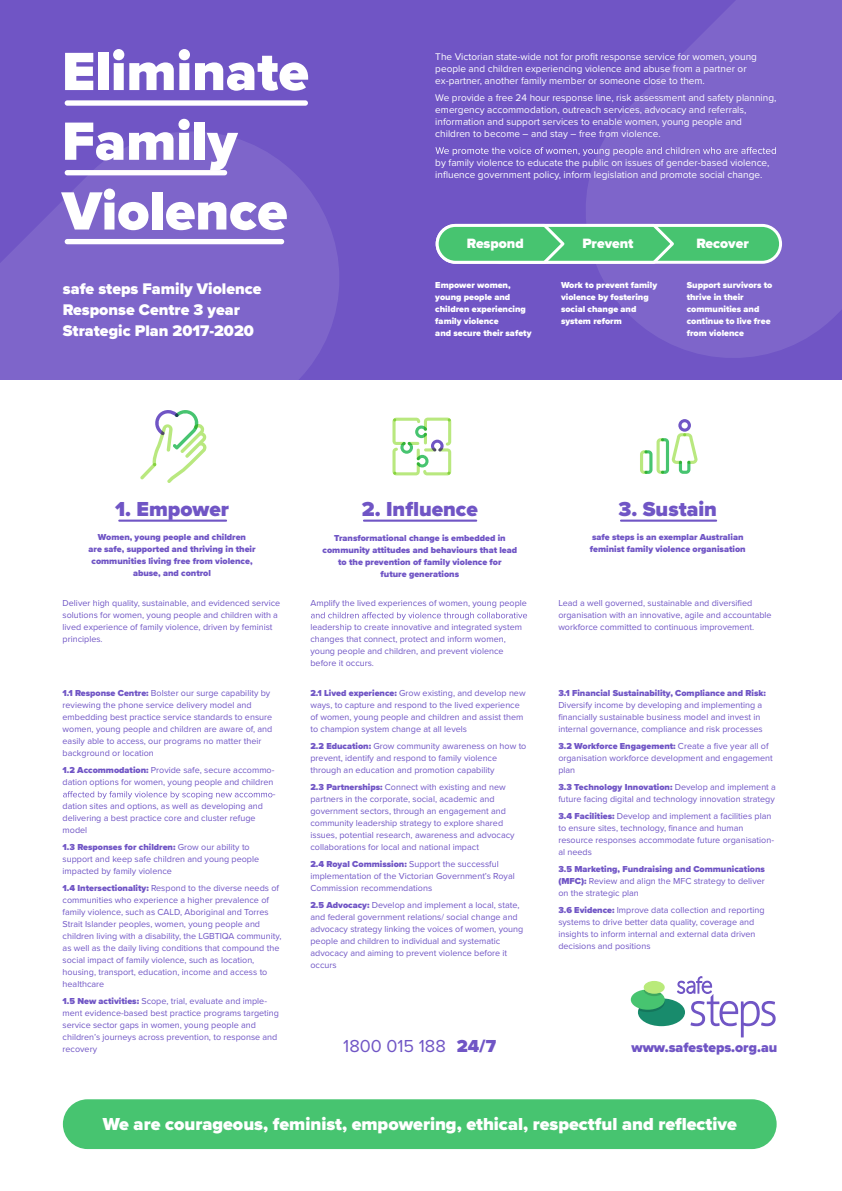
<style>
.page{position:relative;width:842px;height:1191px;background:#fff}
.page>*{position:absolute;margin:0;border:0;box-sizing:border-box;transform-origin:0 0}
.t1{font:900 55.8px/69.7px "Proxima Nova";color:#fff}
.t2{font:900 21px "Proxima Nova";color:#7055c5}
.t3{font:900 18px "Proxima Nova";color:#fff}
.t4{font:18px "Proxima Nova";color:#7055c5}
.t5{font:900 16px/21px "Proxima Nova";color:#fff}
.t6{font:900 14px "Proxima Nova";color:#fff}
.t7{font:900 14px "Proxima Nova";color:#7055c5}
.t8{font:10px/12px "Proxima Nova";color:#fff}
.t9{font:9px/12px "Proxima Nova";color:#7055c5}
.t10{font:900 9px/12px "Proxima Nova";color:#7055c5;text-align:center}
.t11{font:900 9px/12px "Proxima Nova";color:#fff}
.s1{font-weight:900}
</style>
<div class="page">
<div style="left:0;top:0;width:842px;height:379px;background:#7055c5"></div>
<svg style="left:586px;top:0;width:256px;height:358px;fill:#7e65ca"></svg>
<svg style="left:0;top:132px;width:339px;height:317px;fill:#7e65ca"></svg>
<svg style="left:63px;top:791px;width:209px;height:8px"></svg>
<svg style="left:311px;top:612px;width:216px;height:8px"></svg>
<svg style="left:435px;top:147px;width:341px;height:9px"></svg>
<hr style="left:118px;top:519px;width:109px;height:3px;background:#7055c5">
<hr style="left:363px;top:519px;width:114px;height:3px;background:#7055c5">
<hr style="left:620px;top:519px;width:97px;height:3px;background:#7055c5">
<div style="left:63px;top:1099px;width:714px;height:50px;background:#47c470;border-radius:25px"></div>
<div style="left:437px;top:225px;width:343px;height:37px;background:#47c470;border-radius:18px"></div>
<div style="left:436px;top:224px;width:346px;height:40px;border:3px solid #fff;border-radius:18px"></div>
<svg style="left:435px;top:222px;width:242px;height:44px"></svg>
<svg style="left:140px;top:410px;width:66px;height:73px"></svg>
<svg style="left:392px;top:417px;width:59px;height:58px"></svg>
<svg style="left:640px;top:419px;width:57px;height:55px"></svg>
<div style="left:638px;top:998px;width:47px;height:28px;background:#188b6c;border-radius:50%"></div>
<div style="left:631px;top:989px;width:34px;height:20px;background:#47c470;border-radius:50%"></div>
<svg style="left:638px;top:989px;width:27px;height:23px"></svg>
<div style="left:644px;top:981px;width:21px;height:12px;background:#b9ea7a;border-radius:50%"></div>
<svg style="left:677px;top:976px;width:99px;height:61px"></svg>
<div style="left:65px;top:100px;width:243px;height:6px;background:#fff;border-radius:3px"></div>
<div style="left:65px;top:170px;width:162px;height:5px;background:#fff;border-radius:3px"></div>
<div style="left:65px;top:239px;width:219px;height:5px;background:#fff;border-radius:3px"></div>
<h1 class="t1" style="left:62px;top:36px;width:248px">Eliminate<br>Family<br>Violence</h1>
<h3 class="t5" style="left:63px;top:278px;width:200px">safe steps Family Violence<br>Response Centre 3 year<br>Strategic Plan 2017-2020</h3>
<p class="t8" style="left:435px;top:50px;width:323px">The Victorian state-wide not for profit response service for women, young people and children experiencing violence and abuse from a partner or ex-partner, another family member or someone close to them.</p>
<p class="t8" style="left:435px;top:91px;width:343px">We provide a free 24 hour response line, risk assessment and safety planning, emergency accommodation, outreach services, advocacy and referrals, information and support services to enable women, young people and children to become – and stay – free from violence.</p>
<p class="t8" style="left:435px;top:156px;width:336px">by family violence to educate the public on issues of gender-based violence, influence government policy, inform legislation and promote social change.</p>
<h3 class="t6" style="left:467px;top:233px;width:58px">Respond</h3>
<h3 class="t6" style="left:582px;top:233px;width:53px">Prevent</h3>
<h3 class="t6" style="left:696px;top:233px;width:54px">Recover</h3>
<p class="t11" style="left:435px;top:279px;width:98px">Empower women, young people and children experiencing family violence<br>and secure their safety</p>
<p class="t11" style="left:561px;top:279px;width:98px">Work to prevent family violence by fostering social change and system reform</p>
<p class="t11" style="left:687px;top:279px;width:87px">Support survivors to thrive in their communities and continue to live free from violence</p>
<h2 class="t2" style="left:115px;top:493px;width:115px">1. Empower</h2>
<p class="t10" style="left:88px;top:531px;width:169px">Women, young people and children<br>are safe, supported and thriving in their communities living free from violence, abuse, and control</p>
<h2 class="t2" style="left:362px;top:493px;width:117px">2. Influence</h2>
<p class="t10" style="left:323px;top:532px;width:196px">Transformational change is embedded in community attitudes and behaviours that lead to the prevention of family violence for<br>future generations</p>
<h2 class="t2" style="left:618px;top:493px;width:100px">3. Sustain</h2>
<p class="t10" style="left:590px;top:531px;width:157px;text-align:left">safe steps is an exemplar Australian feminist family violence organisation</p>
<p class="t9" style="left:63px;top:597px;width:219px">Deliver high quality, sustainable, and evidenced service solutions for women, young people and children with a lived experience of family violence, driven by feminist principles.</p>
<p class="t9" style="left:310px;top:597px;width:218px">Amplify the lived experiences of women, young people</p>
<p class="t9" style="left:310px;top:621px;width:213px">leadership to create innovative and integrated system changes that connect, protect and inform women, young people and children, and prevent violence before it occurs.</p>
<p class="t9" style="left:63px;top:687px;width:211px"><span class="s1">1.1 Response Centre:</span> Bolster our surge capability by reviewing the phone service delivery model and embedding best practice service standards to ensure women, young people and children are aware of, and easily able to access, our programs no matter their background or location</p>
<p class="t9" style="left:63px;top:764px;width:213px"><span class="s1">1.2 Accommodation:</span> Provide safe, secure accommo-</p>
<p class="t9" style="left:63px;top:776px;width:212px">dation options for women, young people and children</p>
<p class="t9" style="left:273px;top:788px;width:4px">-</p>
<p class="t9" style="left:63px;top:800px;width:202px">dation sites and options, as well as developing and</p>
<p class="t9" style="left:63px;top:812px;width:195px">delivering a best practice core and cluster refuge</p>
<p class="t9" style="left:63px;top:824px;width:26px">model</p>
<p class="t9" style="left:63px;top:841px;width:198px"><span class="s1">1.3 Responses for children:</span> Grow our ability to support and keep safe children and young people impacted by family violence</p>
<p class="t9" style="left:63px;top:882px;width:220px"><span class="s1">1.4 Intersectionality:</span> Respond to the diverse needs of communities who experience a higher prevalence of family violence, such as CALD, Aboriginal and Torres Strait Islander peoples, women, young people and children living with a disability, the LGBTIQA community, as well as the daily living conditions that compound the social impact of family violence, such as location, housing, transport, education, income and access to healthcare</p>
<p class="t9" style="left:63px;top:995px;width:218px"><span class="s1">1.5 New activities:</span> Scope, trial, evaluate and imple&shy;ment evidence-based best practice programs targeting service sector gaps in women, young people and children’s journeys across prevention, to response and recovery</p>
<p class="t9" style="left:310px;top:687px;width:217px"><span class="s1">2.1 Lived experience:</span> Grow existing, and develop new ways, to capture and respond to the lived experience of women, young people and children and assist them to champion system change at all levels</p>
<p class="t9" style="left:310px;top:740px;width:217px"><span class="s1">2.2 Education:</span> Grow community awareness on how to prevent, identify and respond to family violence through an education and promotion capability</p>
<p class="t9" style="left:310px;top:781px;width:206px"><span class="s1">2.3 Partnerships:</span> Connect with existing and new partners in the corporate, social, academic and government sectors, through an engagement and community leadership strategy to explore shared issues, potential research, awareness and advocacy collaborations for local and national impact</p>
<p class="t9" style="left:310px;top:858px;width:206px"><span class="s1">2.4 Royal Commission:</span> Support the successful implementation of the Victorian Government’s Royal<br>Commission recommendations</p>
<p class="t9" style="left:310px;top:899px;width:214px"><span class="s1">2.5 Advocacy:</span> Develop and implement a local, state, and federal government relations/ social change and advocacy strategy linking the voices of women, young people and children to individual and systematic advocacy and aiming to prevent violence before it occurs</p>
<h3 class="t4" style="left:343px;top:1032px;width:154px">1800 015 188 <span class="s1">24/7</span></h3>
<p class="t9" style="left:558px;top:597px;width:215px">Lead a well governed, sustainable and diversified organisation with an innovative, agile and accountable workforce committed to continuous improvement.</p>
<p class="t10" style="left:558px;top:687px;width:209px">3.1 Financial Sustainability, Compliance and Risk:</p>
<p class="t9" style="left:558px;top:698px;width:206px">Diversify income by developing and implementing a financially sustainable business model and invest in internal governance, compliance and risk processes</p>
<p class="t9" style="left:558px;top:739px;width:216px"><span class="s1">3.2 Workforce Engagement:</span> Create a five year all of organisation workforce development and engagement plan</p>
<p class="t9" style="left:558px;top:780px;width:219px"><span class="s1">3.3 Technology Innovation:</span> Develop and implement a future facing digital and technology innovation strategy</p>
<p class="t9" style="left:558px;top:809px;width:217px"><span class="s1">3.4 Facilities:</span> Develop and implement a facilities plan to ensure sites, technology, finance and human resource responses accommodate future organisation&shy;al needs</p>
<p class="t9" style="left:558px;top:862px;width:208px;text-align:justify"><span class="s1">3.5 Marketing, Fundraising and Communications (MFC):</span> Review and align the MFC strategy to deliver on the strategic plan</p>
<p class="t9" style="left:558px;top:903px;width:208px"><span class="s1">3.6 Evidence:</span> Improve data collection and reporting systems to drive better data quality, coverage and insights to inform internal and external data driven decisions and positions</p>
<h3 class="t7" style="left:631px;top:1037px;width:147px">www.safesteps.org.au</h3>
<h3 class="t3" style="left:103px;top:1110px;width:636px">We are courageous, feminist, empowering, ethical, respectful and reflective</h3>
</div>
